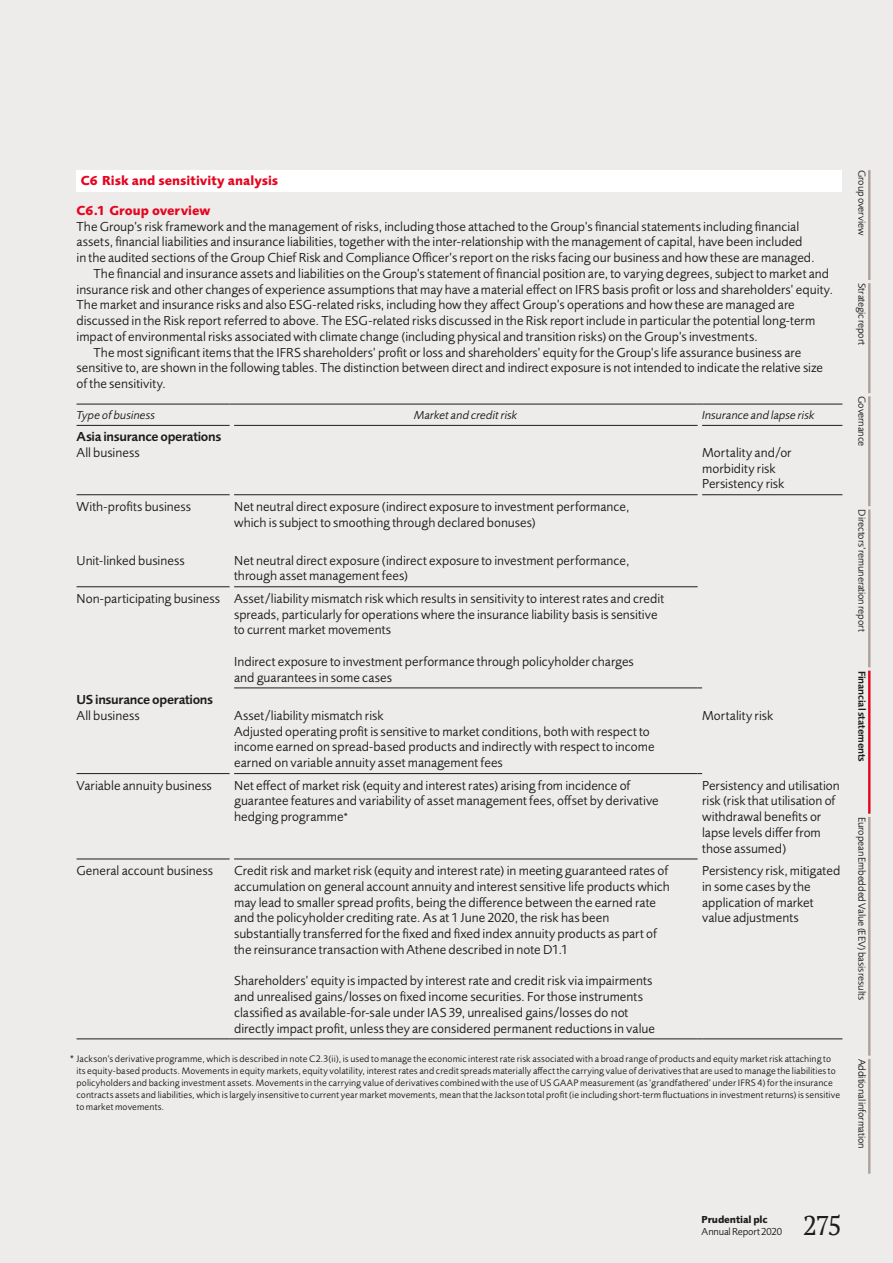
<style>
.page{position:relative;width:893px;height:1263px;background:#eeeceb}
.page>*{position:absolute;margin:0;border:0;box-sizing:border-box;transform-origin:0 0}
.t1{font:27px "PT Serif";color:#1d1d1b}
.t2{font:13.5px/15.8px "Pru Sans OT2";color:#1d1d1b}
.t3{font:700 13.5px/29.4px "Pru Sans OT2";color:#e40620}
.t4{font:600 13.5px "Pru Sans OT2";letter-spacing:-.025em;color:#1d1d1b}
.t5{font:italic 12px "Pru Sans OT2";letter-spacing:.005em;color:#1d1d1b}
.t6{font:10.5px "Pru Sans OT2";letter-spacing:-.015em;color:#1d1d1b}
.t7{font:600 10.5px "Pru Sans OT2";letter-spacing:-.015em;color:#1d1d1b}
.t8{font:700 10.5px "Pru Sans OT2";letter-spacing:-.015em;color:#1d1d1b}
.t9{font:9.75px/12px "Pru Sans OT2";letter-spacing:.015em;color:#1d1d1b}
.s1{font-size:10.5px}
</style>
<div class="page">
<hr style="left:868px;top:170px;width:2px;height:110px;background:#aca299">
<hr style="left:868px;top:283px;width:2px;height:110px;background:#aca299">
<hr style="left:868px;top:396px;width:2px;height:110px;background:#aca299">
<hr style="left:868px;top:509px;width:2px;height:158px;background:#aca299">
<hr style="left:868px;top:671px;width:2px;height:143px;background:#e40620">
<hr style="left:868px;top:817px;width:2px;height:239px;background:#aca299">
<hr style="left:868px;top:1059px;width:2px;height:115px;background:#aca299">
<div style="left:77px;top:170px;width:765px;height:22px;background:#fff"></div>
<hr style="left:234px;top:494px;width:464px;height:1px;background:#1d1d1b">
<hr style="left:234px;top:586px;width:464px;height:1px;background:#1d1d1b">
<hr style="left:234px;top:688px;width:464px;height:1px;background:#1d1d1b">
<hr style="left:234px;top:773px;width:464px;height:1px;background:#1d1d1b">
<hr style="left:77px;top:494px;width:153px;height:1px;background:#1d1d1b">
<hr style="left:702px;top:494px;width:140px;height:1px;background:#1d1d1b">
<hr style="left:77px;top:586px;width:153px;height:1px;background:#1d1d1b">
<hr style="left:77px;top:773px;width:153px;height:1px;background:#1d1d1b">
<hr style="left:77px;top:859px;width:153px;height:1px;background:#1d1d1b">
<hr style="left:234px;top:859px;width:464px;height:1px;background:#1d1d1b">
<hr style="left:77px;top:1038px;width:153px;height:1px;background:#1d1d1b">
<hr style="left:234px;top:1038px;width:464px;height:1px;background:#1d1d1b">
<hr style="left:702px;top:1038px;width:140px;height:1px;background:#1d1d1b">
<hr style="left:77px;top:425px;width:153px;height:1px;background:#1d1d1b">
<hr style="left:234px;top:425px;width:464px;height:1px;background:#1d1d1b">
<hr style="left:702px;top:425px;width:140px;height:1px;background:#1d1d1b">
<hr style="left:77px;top:404px;width:153px;height:1px;background:#1d1d1b">
<hr style="left:234px;top:404px;width:464px;height:1px;background:#1d1d1b">
<hr style="left:702px;top:404px;width:140px;height:1px;background:#1d1d1b">
<p class="t3" style="left:77px;top:166px;width:203px;text-indent:4px">C6 Risk and sensitivity analysis<br>C6.1 Group overview</p>
<p class="t2" style="left:77px;top:218px;width:724px">The Group’s risk framework and the management of risks, including those attached to the Group’s financial statements including financial</p>
<p class="t2" style="left:77px;top:234px;width:727px">assets, financial liabilities and insurance liabilities, together with the inter-relationship with the management of capital, have been included</p>
<p class="t2" style="left:77px;top:250px;width:740px">in the audited sections of the Group Chief Risk and Compliance Officer’s report on the risks facing our business and how these are managed.</p>
<p class="t2" style="left:94px;top:265px;width:737px">The financial and insurance assets and liabilities on the Group’s statement of financial position are, to varying degrees, subject to market and</p>
<p class="t2" style="left:77px;top:281px;width:758px">insurance risk and other changes of experience assumptions that may have a material effect on IFRS basis profit or loss and shareholders’ equity.</p>
<p class="t2" style="left:77px;top:297px;width:720px">The market and insurance risks and also ESG-related risks, including how they affect Group’s operations and how these are managed are</p>
<p class="t2" style="left:77px;top:313px;width:740px">discussed in the Risk report referred to above. The ESG-related risks discussed in the Risk report include in particular the potential long-term</p>
<p class="t2" style="left:77px;top:328px;width:683px">impact of environmental risks associated with climate change (including physical and transition risks) on the Group’s investments.</p>
<p class="t2" style="left:94px;top:344px;width:709px">The most significant items that the IFRS shareholders’ profit or loss and shareholders’ equity for the Group’s life assurance business are</p>
<p class="t2" style="left:77px;top:360px;width:748px">sensitive to, are shown in the following tables. The distinction between direct and indirect exposure is not intended to indicate the relative size</p>
<p class="t2" style="left:77px;top:376px;width:91px">of the sensitivity.</p>
<p class="t5" style="left:77px;top:408px;width:80px">Type of business</p>
<p class="t5" style="left:414px;top:408px;width:105px">Market and credit risk</p>
<p class="t5" style="left:702px;top:408px;width:114px">Insurance and lapse risk</p>
<p class="t4" style="left:77px;top:428px;width:146px">Asia insurance operations</p>
<p class="t2" style="left:77px;top:444px;width:65px">All business</p>
<p class="t2" style="left:702px;top:444px;width:91px">Mortality and/or morbidity risk<br>Persistency risk</p>
<p class="t2" style="left:77px;top:498px;width:116px">With-profits business</p>
<p class="t2" style="left:234px;top:498px;width:397px">Net neutral direct exposure (indirect exposure to investment performance, which is subject to smoothing through declared bonuses)</p>
<p class="t2" style="left:77px;top:552px;width:110px">Unit-linked business</p>
<p class="t2" style="left:234px;top:552px;width:397px">Net neutral direct exposure (indirect exposure to investment performance, through asset management fees)</p>
<p class="t2" style="left:234px;top:590px;width:432px;text-indent:-158px">Non-participating business Asset/liability mismatch risk which results in sensitivity to interest rates and credit spreads, particularly for operations where the insurance liability basis is sensitive to current market movements</p>
<p class="t2" style="left:234px;top:653px;width:401px">Indirect exposure to investment performance through policyholder charges and guarantees in some cases</p>
<p class="t4" style="left:77px;top:692px;width:138px">US insurance operations</p>
<p class="t2" style="left:77px;top:707px;width:65px">All business</p>
<p class="t2" style="left:234px;top:707px;width:422px">Asset/liability mismatch risk<br>Adjusted operating profit is sensitive to market conditions, both with respect to income earned on spread-based products and indirectly with respect to income earned on variable annuity asset management fees</p>
<p class="t2" style="left:702px;top:707px;width:73px">Mortality risk</p>
<p class="t2" style="left:77px;top:777px;width:137px">Variable annuity business</p>
<p class="t2" style="left:234px;top:777px;width:426px">Net effect of market risk (equity and interest rates) arising from incidence of guarantee features and variability of asset management fees, offset by derivative hedging programme<span class="s1">*</span></p>
<p class="t2" style="left:702px;top:777px;width:139px">Persistency and utilisation risk (risk that utilisation of withdrawal benefits or lapse levels differ from those assumed)</p>
<p class="t2" style="left:77px;top:862px;width:138px">General account business</p>
<p class="t2" style="left:234px;top:862px;width:437px">Credit risk and market risk (equity and interest rate) in meeting guaranteed rates of accumulation on general account annuity and interest sensitive life products which may lead to smaller spread profits, being the difference between the earned rate and the policyholder crediting rate. As at 1 June 2020, the risk has been substantially transferred for the fixed and fixed index annuity products as part of the reinsurance transaction with Athene described in note D1.1</p>
<p class="t2" style="left:234px;top:973px;width:422px">Shareholders’ equity is impacted by interest rate and credit risk via impairments and unrealised gains/losses on fixed income securities. For those instruments classified as available-for-sale under IAS 39, unrealised gains/losses do not directly impact profit, unless they are considered permanent reductions in value</p>
<p class="t2" style="left:702px;top:862px;width:140px">Persistency risk, mitigated in some cases by the application of market value adjustments</p>
<p class="t9" style="left:77px;top:1052px;width:765px;text-indent:-6px">* Jackson’s derivative programme, which is described in note C2.3(ii), is used to manage the economic interest rate risk associated with a broad range of products and equity market risk attaching to its equity-based products. Movements in equity markets, equity volatility, interest rates and credit spreads materially affect the carrying value of derivatives that are used to manage the liabilities to policyholders and backing investment assets. Movements in the carrying value of derivatives combined with the use of US GAAP measurement (as ‘grandfathered’ under IFRS 4) for the insurance contracts assets and liabilities, which is largely insensitive to current year market movements, mean that the Jackson total profit (ie including short-term fluctuations in investment returns) is sensitive to market movements.</p>
<p class="t6" style="left:868px;top:170px;width:67px;rotate:90deg">Group overview</p>
<p class="t6" style="left:868px;top:283px;width:64px;rotate:90deg">Strategic report</p>
<p class="t6" style="left:868px;top:396px;width:51px;rotate:90deg">Governance</p>
<p class="t6" style="left:868px;top:509px;width:124px;rotate:90deg">Directors’ remuneration report</p>
<p class="t7" style="left:868px;top:671px;width:93px;rotate:90deg">Financial statements</p>
<p class="t6" style="left:868px;top:817px;width:184px;rotate:90deg">European Embedded Value (EEV) basis results</p>
<p class="t6" style="left:868px;top:1059px;width:91px;rotate:90deg">Additional information</p>
<p class="t8" style="left:702px;top:1213px;width:68px">Prudential plc</p>
<p class="t6" style="left:702px;top:1226px;width:82px">Annual Report 2020</p>
<h1 class="t1" style="left:803px;top:1208px;width:41px">275</h1>
</div>
